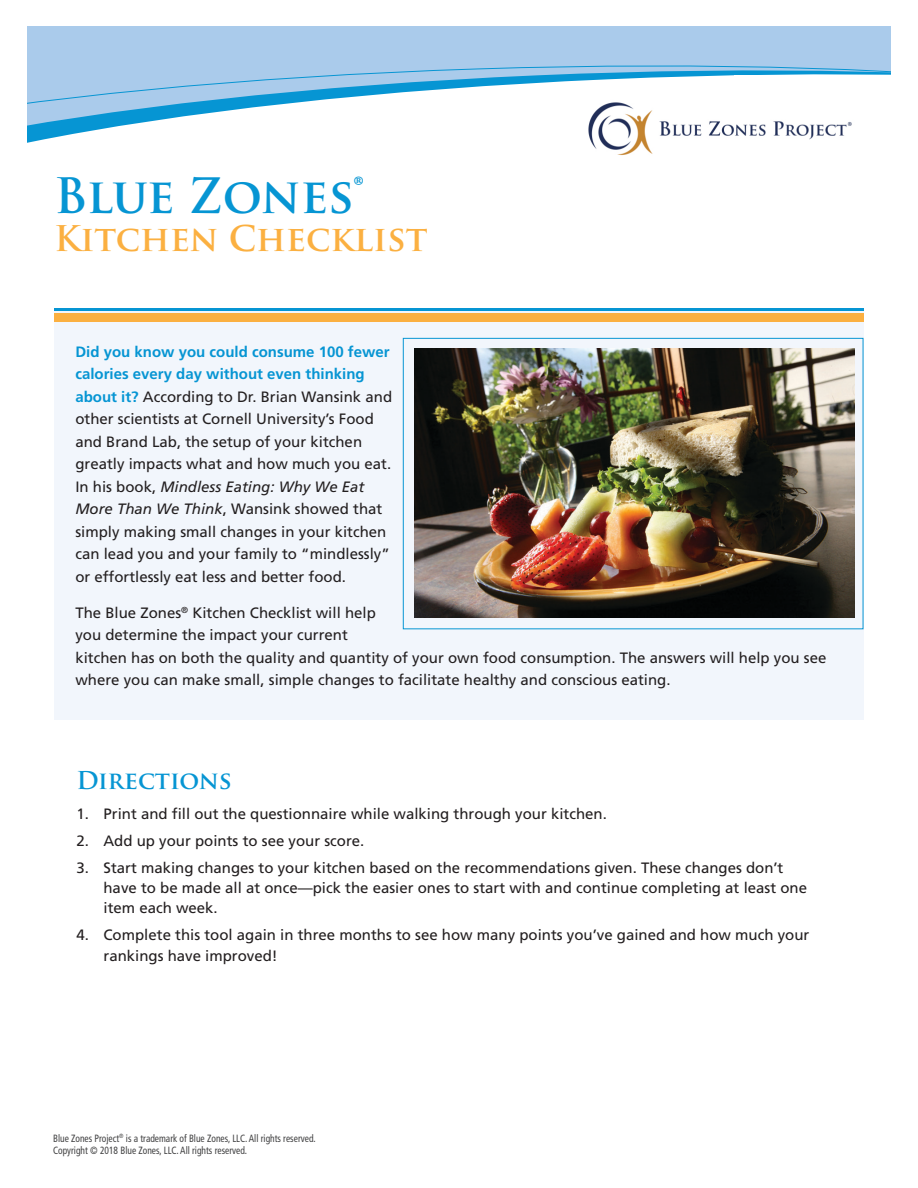
<style>
.page{position:relative;width:918px;height:1188px;background:#fff}
.page>*{position:absolute;margin:0;border:0;box-sizing:border-box;transform-origin:0 0}
.Body_Copy{font:700 47.55px "Trajan Pro";letter-spacing:-.02em;color:#0695d3}
.Body_Copy-2{font:700 34.5px "Trajan Pro";color:#fbb041}
.Trajan_Head_2{font:700 24px "Trajan Pro";color:#0695d3}
.Body_Copy-3{font:15px/22.5px "Frutiger LT Std";color:#231f20}
.t1{font:condensed 10.5px/12.6px "Frutiger LT Std";color:#414142;scale:.9 1}
.s1{font-weight:700;color:#0695d3}
.s2{font-style:italic}
</style>
<div class="page">
<div style="left:27px;top:26px;width:864px;height:219px;background:#aacbeb"></div>
<svg style="left:27px;top:65px;width:864px;height:244px;fill:#fff"></svg>
<div style="left:27px;top:144px;width:203px;height:280px;background:#fff"></div>
<div style="left:735px;top:76px;width:156px;height:280px;background:#fff"></div>
<div style="left:54px;top:309px;width:810px;height:410px;background:#f2f6fc"></div>
<div style="left:55px;top:314px;width:809px;height:8px;background:#fbb041"></div>
<hr style="left:54px;top:309px;width:810px;height:2px;background:#0695d3">
<div style="left:403px;top:338px;width:460px;height:291px;border:1px solid #0695d3"></div>
<img style="left:415px;top:349px;width:439px;height:268px">
<img style="left:570px;top:83px;width:282px;height:98px">
<p class="Body_Copy" style="left:54px;top:166px;width:311px">Blue Zones®</p>
<p class="Body_Copy-2" style="left:54px;top:217px;width:375px">Kitchen Checklist</p>
<p class="Body_Copy-3" style="left:75px;top:340px;width:318px"><span class="s1">Did you know you could consume 100 fewer calories every day without even thinking about it?</span> According to Dr. Brian Wansink and other scientists at Cornell University’s Food and Brand Lab, the setup of your kitchen greatly impacts what and how much you eat.<br>In his book, <span class="s2">Mindless Eating: Why We Eat More Than We Think</span>, Wansink showed that simply making small changes in your kitchen can lead you and your family to “mindlessly” or effortlessly eat less and better food.</p>
<p class="Body_Copy-3" style="left:75px;top:601px;width:752px">The Blue Zones<sup>®</sup> Kitchen Checklist will help<br>you determine the impact your current<br>kitchen has on both the quality and quantity of your own food consumption. The answers will help you see where you can make small, simple changes to facilitate healthy and conscious eating.</p>
<p class="Trajan_Head_2" style="left:76px;top:765px;width:157px">Directions</p>
<p class="Body_Copy-3" style="left:76px;top:802px;width:532px">1. Print and fill out the questionnaire while walking through your kitchen.</p>
<p class="Body_Copy-3" style="left:76px;top:829px;width:289px">2. Add up your points to see your score.</p>
<p class="Body_Copy-3" style="left:104px;top:858px;width:705px;line-height:20.2px;text-indent:-27px">3. Start making changes to your kitchen based on the recommendations given. These changes don’t have to be made all at once—pick the easier ones to start with and continue completing at least one item each week.</p>
<p class="Body_Copy-3" style="left:104px;top:925px;width:707px;line-height:20.2px;text-indent:-27px">4. Complete this tool again in three months to see how many points you’ve gained and how much your rankings have improved!</p>
<p class="t1" style="left:53px;top:1132px;width:293px">Blue Zones Project<sup>®</sup> is a trademark of Blue Zones, LLC. All rights reserved.<br>Copyright © 2018 Blue Zones, LLC. All rights reserved.</p>
</div>
